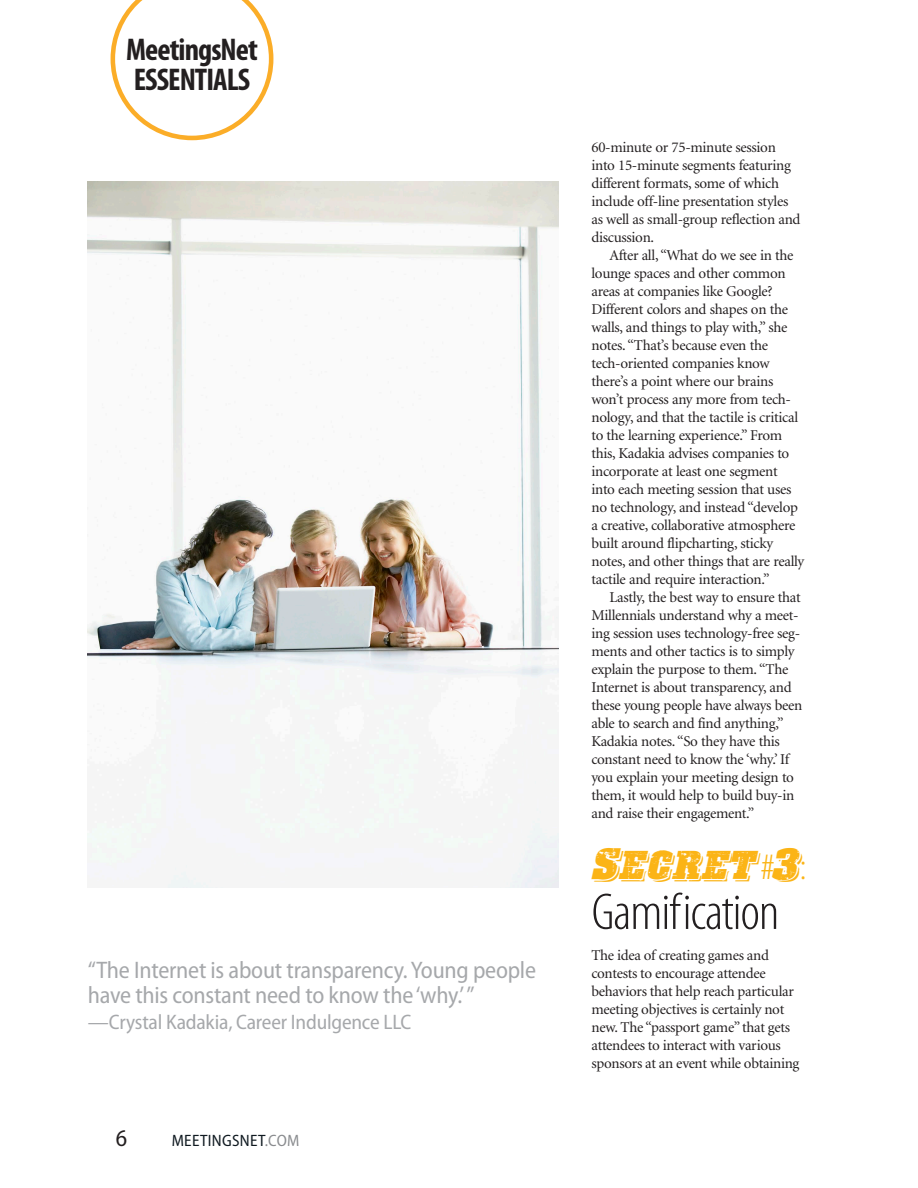
<style>
.page{position:relative;width:918px;height:1188px;background:#fff}
.page>*{position:absolute;margin:0;border:0;box-sizing:border-box;transform-origin:0 0}
.header_2_para{font:300 condensed 52.05px "Myriad Pro";letter-spacing:-.02em;color:#231f20;scale:1.06 1}
.header_2_para-2{font:37.5px "CF Revolution";letter-spacing:-.05em;color:#fbb416;scale:1.06 1}
.header_1_para{font:700 condensed 31.5px "Myriad Pro";letter-spacing:-.03em;color:#231f20}
.sans_serif_1_text_no{font:semi-condensed 24px/25.5px "Myriad Pro";letter-spacing:-.01em;color:#a6a8ab}
.t1{font:semi-condensed 24px "Myriad Pro";color:#231f20}
.sans_serif_1_text_no-2{font:semi-condensed 21px "Myriad Pro";letter-spacing:-.01em;color:#a6a8ab}
.t2{font:semi-condensed 16.5px "Myriad Pro";letter-spacing:.02em;color:#101a21}
.Text_Indent{font:15px/18px "Minion";letter-spacing:-.02em;color:#231f20}
.Text_No_Indent{font:15px/18px "Minion";letter-spacing:-.02em;color:#231f20}
.s1{color:#8a8c8f}
.s2{font-family:"Myriad Pro";font-weight:300;font-stretch:condensed}
</style>
<div class="page">
<img style="left:88px;top:181px;width:471px;height:707px">
<svg style="left:111px;top:0;width:162px;height:140px"></svg>
<p class="header_1_para" style="left:126px;top:32px;width:133px">MeetingsNet</p>
<p class="header_1_para" style="left:134px;top:62px;width:118px">ESSENTIALS</p>
<p class="sans_serif_1_text_no" style="left:88px;top:957px;width:450px">“The Internet is about transparency. Young people have this constant need to know the ‘why.’ ”</p>
<p class="sans_serif_1_text_no-2" style="left:88px;top:1010px;width:325px">—Crystal Kadakia, Career Indulgence LLC</p>
<h3 class="t1" style="left:116px;top:1125px;width:13px">6</h3>
<p class="t2" style="left:172px;top:1132px;width:129px">MEETINGSNET<span class="s1">.COM</span></p>
<p class="Text_Indent" style="left:591px;top:138px;width:211px">60-minute or 75-minute session into 15-minute segments featuring different formats, some of which include off-line presentation styles as well as small-group reflection and discussion.</p>
<p class="Text_Indent" style="left:591px;top:246px;width:214px;text-indent:18px">After all, “What do we see in the lounge spaces and other common areas at companies like Google?<br>Different colors and shapes on the walls, and things to play with,” she notes. “That’s because even the tech-oriented companies know there’s a point where our brains won’t process any more from tech&shy;nology, and that the tactile is critical to the learning experience.” From this, Kadakia advises companies to incorporate at least one segment into each meeting session that uses no technology, and instead “develop a creative, collaborative atmosphere built around flipcharting, sticky notes, and other things that are really tactile and require interaction.”</p>
<p class="Text_Indent" style="left:591px;top:588px;width:212px;text-indent:18px">Lastly, the best way to ensure that Millennials understand why a meet&shy;ing session uses technology-free seg&shy;ments and other tactics is to simply explain the purpose to them. “The Internet is about transparency, and these young people have always been able to search and find anything,” Kadakia notes. “So they have this constant need to know the ‘why.’ If you explain your meeting design to them, it would help to build buy-in and raise their engagement.”</p>
<p class="header_2_para-2" style="left:591px;top:841px;width:204px">SECRET <span class="s2">#</span>3<span class="s2">:</span></p>
<p class="header_2_para" style="left:591px;top:884px;width:179px">Gamification</p>
<p class="Text_No_Indent" style="left:591px;top:947px;width:209px">The idea of creating games and contests to encourage attendee behaviors that help reach particular meeting objectives is certainly not new. The “passport game” that gets attendees to interact with various sponsors at an event while obtaining</p>
</div>
